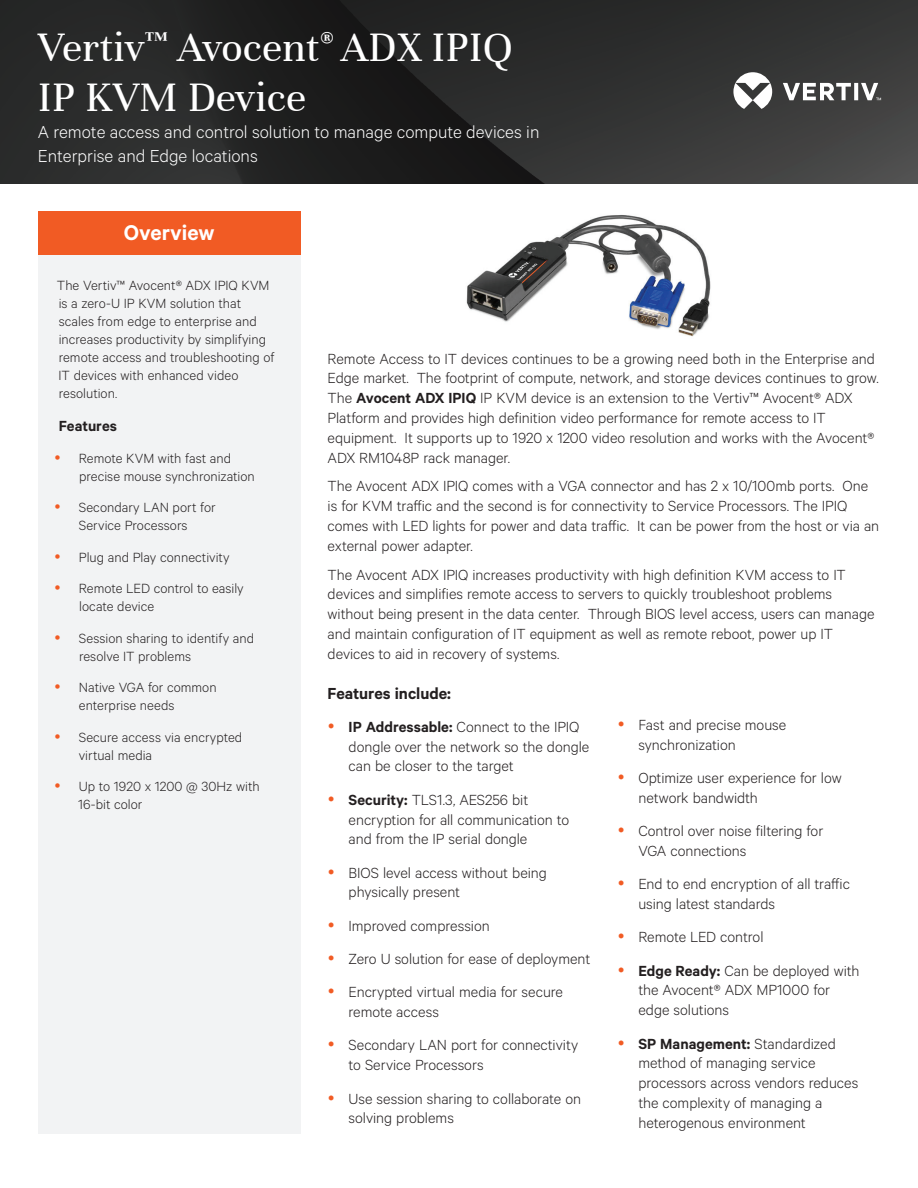
<style>
.page{position:relative;width:918px;height:1188px;background:#fff}
.page>*{position:absolute;margin:0;border:0;box-sizing:border-box;transform-origin:0 0}
.t1{font:45px/49.5px "Unna";color:#fff}
.t2{font:600 24px "Calibre";color:#fff}
.t3{font:300 19.5px/23.4px "Calibre";color:#fff}
.t4{font:600 18px "Calibre";letter-spacing:-.005em;color:#231f20}
.t5{font:300 16.5px/19.8px "Calibre";color:#231f20}
.t6{font:600 16.5px "Calibre";letter-spacing:-.005em;color:#231f20}
.t7{font:300 15px/18px "Calibre";color:#231f20}
.s1{font-weight:600}
</style>
<div class="page">
<img style="left:0;top:0;width:918px;height:183px">
<svg style="left:733px;top:72px;width:148px;height:37px"></svg>
<div style="left:38px;top:254px;width:263px;height:880px;background:#f2f3f4"></div>
<div style="left:38px;top:211px;width:263px;height:43px;background:#f15b24"></div>
<img style="left:466px;top:215px;width:245px;height:122px">
<h1 class="t1" style="left:38px;top:23px;width:477px">Vertiv<sup>™</sup> Avocent<sup>®</sup> ADX IPIQ<br>IP KVM Device</h1>
<p class="t3" style="left:38px;top:120px;width:503px">A remote access and control solution to manage compute devices in<br>Enterprise and Edge locations</p>
<h2 class="t2" style="left:124px;top:219px;width:92px">Overview</h2>
<p class="t7" style="left:57px;top:276px;width:219px">The Vertiv™ Avocent® ADX IPIQ KVM is a zero-U IP KVM solution that scales from edge to enterprise and increases productivity by simplifying remote access and troubleshooting of<br>IT devices with enhanced video resolution.</p>
<p class="t6" style="left:59px;top:416px;width:60px">Features</p>
<p class="t7" style="left:79px;top:449px;width:177px">Remote KVM with fast and precise mouse synchronization</p>
<p class="t7" style="left:79px;top:498px;width:138px">Secondary LAN port for<br>Service Processors</p>
<p class="t7" style="left:79px;top:541px;width:166px;line-height:31.5px">Plug and Play connectivity<br>Remote LED control to easily</p>
<p class="t7" style="left:79px;top:590px;width:177px;line-height:31.5px">locate device<br>Session sharing to identify and</p>
<p class="t7" style="left:79px;top:640px;width:139px;line-height:31.5px">resolve IT problems<br>Native VGA for common</p>
<p class="t7" style="left:79px;top:689px;width:165px;line-height:31.5px">enterprise needs<br>Secure access via encrypted</p>
<p class="t7" style="left:79px;top:739px;width:182px;line-height:31.5px">virtual media<br>Up to 1920 x 1200 @ 30Hz with</p>
<p class="t7" style="left:78px;top:795px;width:66px">16-bit color</p>
<p class="t5" style="left:328px;top:348px;width:553px">Remote Access to IT devices continues to be a growing need both in the Enterprise and Edge market. The footprint of compute, network, and storage devices continues to grow.<br>The <span class="s1">Avocent ADX IPIQ</span> IP KVM device is an extension to the Vertiv™ Avocent® ADX Platform and provides high definition video performance for remote access to IT equipment. It supports up to 1920 x 1200 video resolution and works with the Avocent® ADX RM1048P rack manager.</p>
<p class="t5" style="left:328px;top:476px;width:553px">The Avocent ADX IPIQ comes with a VGA connector and has 2 x 10/100mb ports. One is for KVM traffic and the second is for connectivity to Service Processors. The IPIQ comes with LED lights for power and data traffic. It can be power from the host or via an external power adapter.</p>
<p class="t5" style="left:328px;top:564px;width:548px">The Avocent ADX IPIQ increases productivity with high definition KVM access to IT devices and simplifies remote access to servers to quickly troubleshoot problems without being present in the data center. Through BIOS level access, users can manage and maintain configuration of IT equipment as well as remote reboot, power up IT devices to aid in recovery of systems.</p>
<p class="t4" style="left:328px;top:682px;width:125px">Features include:</p>
<p class="t5" style="left:349px;top:716px;width:242px"><span class="s1">IP Addressable:</span> Connect to the IPIQ dongle over the network so the dongle can be closer to the target</p>
<p class="t5" style="left:349px;top:789px;width:222px"><span class="s1">Security:</span> TLS1.3, AES256 bit encryption for all communication to and from the IP serial dongle</p>
<p class="t5" style="left:349px;top:862px;width:200px">BIOS level access without being physically present</p>
<p class="t5" style="left:349px;top:908px;width:243px;line-height:33.3px">Improved compression<br>Zero U solution for ease of deployment<br>Encrypted virtual media for secure</p>
<p class="t5" style="left:349px;top:995px;width:231px;line-height:33.3px">remote access<br>Secondary LAN port for connectivity</p>
<p class="t5" style="left:349px;top:1048px;width:234px;line-height:33.3px">to Service Processors<br>Use session sharing to collaborate on</p>
<p class="t5" style="left:349px;top:1108px;width:107px">solving problems</p>
<p class="t5" style="left:638px;top:714px;width:150px">Fast and precise mouse synchronization</p>
<p class="t5" style="left:638px;top:767px;width:205px">Optimize user experience for low network bandwidth</p>
<p class="t5" style="left:638px;top:820px;width:186px">Control over noise filtering for<br>VGA connections</p>
<p class="t5" style="left:638px;top:874px;width:213px">End to end encryption of all traffic using latest standards</p>
<p class="t5" style="left:638px;top:920px;width:223px;line-height:33.3px">Remote LED control<br><span class="s1">Edge Ready:</span> Can be deployed with</p>
<p class="t5" style="left:638px;top:980px;width:193px">the Avocent® ADX MP1000 for edge solutions</p>
<p class="t5" style="left:638px;top:1033px;width:221px"><span class="s1">SP Management:</span> Standardized method of managing service processors across vendors reduces the complexity of managing a heterogenous environment</p>
</div>
